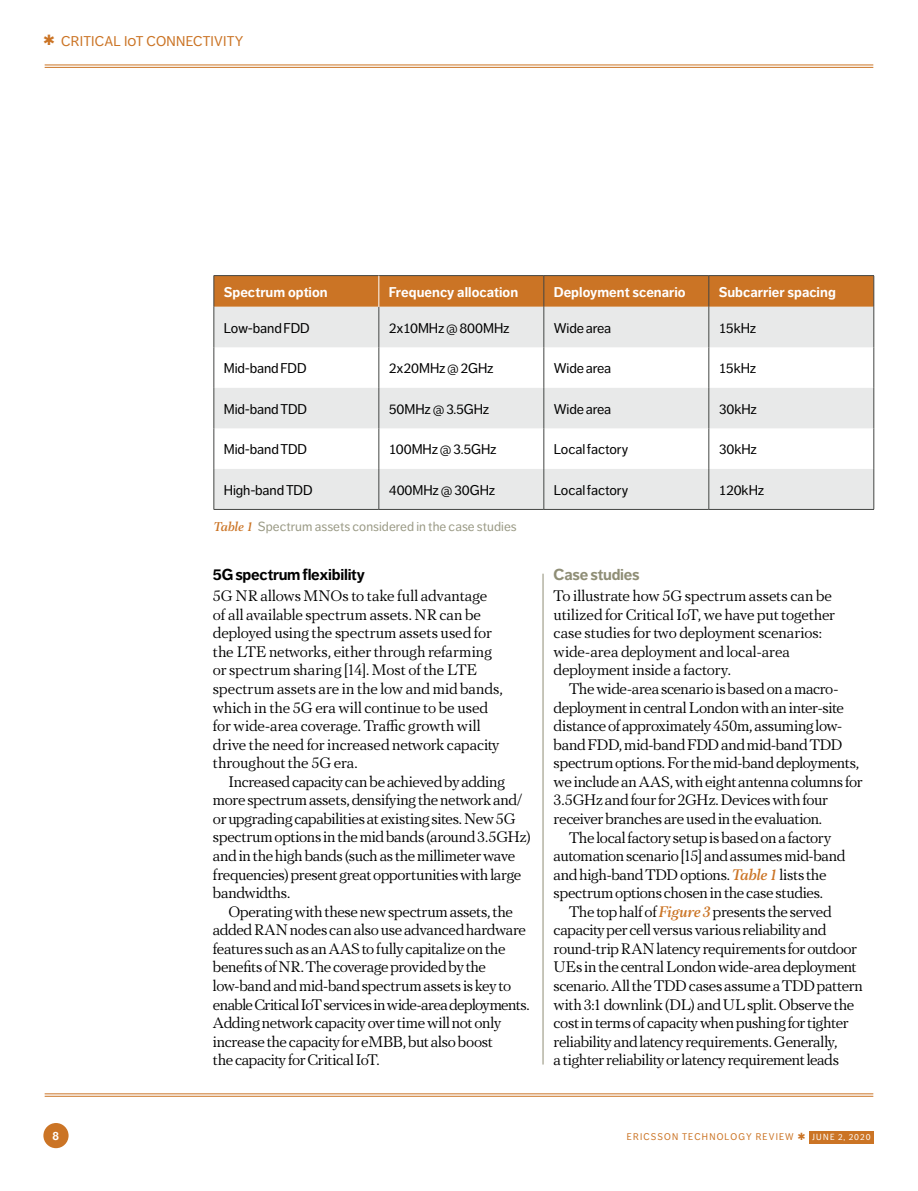
<style>
.page{position:relative;width:918px;height:1191px;background:#fff}
.page>*{position:absolute;margin:0;border:0;box-sizing:border-box;transform-origin:0 0}
.t1{font:15.75px/18.6px "PF Regal Text Pro Regular A";letter-spacing:-.01em;color:#000}
.t2{font:700 15.75px "Dagny OT";letter-spacing:-.015em;color:#000}
.t3{font:700 15.75px "Dagny OT";color:#8f8e76}
.t4{font:14px "Dagny OT";letter-spacing:-.01em;color:#000}
.t5{font:700 14px "Dagny OT";letter-spacing:.005em;color:#fff}
.t6{font:14px "Dagny OT";letter-spacing:.01em;color:#cb7425}
.t7{font:13.12px "Dagny OT";letter-spacing:.005em;color:#9a9a85}
.t8{font:700 11.9px "Dagny OT";color:#fff;scale:.96 1}
.t9{font:9.62px "Dagny OT";letter-spacing:.12em;color:#cb7425;scale:.96 1}
.s1{font-family:"PF Regal Text Pro";font-weight:500;font-style:italic;color:#cb7425}
.s2{font-size:8.75px;color:#fff}
</style>
<div class="page">
<hr style="left:542px;top:573px;width:1px;height:491px;background:#8f8e76">
<svg style="left:214px;top:276px;width:659px;height:71px;background:#dbb694"></svg>
<svg style="left:214px;top:388px;width:659px;height:121px;fill:#e8e9e9"></svg>
<hr style="left:214px;top:275px;width:165px;height:1px;background:#444644">
<hr style="left:213px;top:276px;width:1px;height:31px;background:#444644">
<hr style="left:379px;top:275px;width:165px;height:1px;background:#444644">
<hr style="left:544px;top:275px;width:165px;height:1px;background:#444644">
<hr style="left:543px;top:276px;width:1px;height:31px;background:#444644">
<hr style="left:709px;top:275px;width:165px;height:1px;background:#444644">
<hr style="left:708px;top:276px;width:1px;height:31px;background:#444644">
<hr style="left:873px;top:276px;width:1px;height:31px;background:#444644">
<hr style="left:213px;top:307px;width:1px;height:40px;background:#444644">
<hr style="left:543px;top:307px;width:1px;height:40px;background:#444644">
<hr style="left:708px;top:307px;width:1px;height:40px;background:#444644">
<hr style="left:873px;top:307px;width:1px;height:40px;background:#444644">
<hr style="left:213px;top:347px;width:1px;height:41px;background:#444644">
<hr style="left:543px;top:347px;width:1px;height:41px;background:#444644">
<hr style="left:708px;top:347px;width:1px;height:41px;background:#444644">
<hr style="left:873px;top:347px;width:1px;height:41px;background:#444644">
<hr style="left:378px;top:307px;width:1px;height:40px;background:#444644">
<hr style="left:378px;top:347px;width:1px;height:41px;background:#444644">
<hr style="left:213px;top:388px;width:1px;height:40px;background:#444644">
<hr style="left:213px;top:428px;width:1px;height:41px;background:#444644">
<hr style="left:213px;top:469px;width:1px;height:40px;background:#444644">
<hr style="left:378px;top:388px;width:1px;height:40px;background:#444644">
<hr style="left:378px;top:428px;width:1px;height:41px;background:#444644">
<hr style="left:378px;top:469px;width:1px;height:40px;background:#444644">
<hr style="left:543px;top:388px;width:1px;height:40px;background:#444644">
<hr style="left:708px;top:388px;width:1px;height:40px;background:#444644">
<hr style="left:873px;top:388px;width:1px;height:40px;background:#444644">
<hr style="left:543px;top:428px;width:1px;height:41px;background:#444644">
<hr style="left:708px;top:428px;width:1px;height:41px;background:#444644">
<hr style="left:873px;top:428px;width:1px;height:41px;background:#444644">
<hr style="left:543px;top:469px;width:1px;height:40px;background:#444644">
<hr style="left:708px;top:469px;width:1px;height:40px;background:#444644">
<hr style="left:873px;top:469px;width:1px;height:40px;background:#444644">
<hr style="left:214px;top:509px;width:165px;height:1px;background:#444644">
<hr style="left:379px;top:509px;width:165px;height:1px;background:#444644">
<hr style="left:544px;top:509px;width:165px;height:1px;background:#444644">
<hr style="left:709px;top:509px;width:165px;height:1px;background:#444644">
<hr style="left:378px;top:276px;width:1px;height:31px;background:#fff">
<div style="left:43px;top:1123px;width:26px;height:25px;background:#cb7425;border-radius:50%"></div>
<hr style="left:45px;top:64px;width:828px;height:1px;background:#cb7425">
<hr style="left:45px;top:67px;width:828px;height:1px;background:#cb7425">
<hr style="left:45px;top:1093px;width:828px;height:1px;background:#cb7425">
<hr style="left:45px;top:1095px;width:828px;height:1px;background:#cb7425">
<div style="left:809px;top:1130px;width:64px;height:13px;background:#cb7425"></div>
<p class="t6" style="left:43px;top:33px;width:202px">✱ CRITICAL IOT CONNECTIVITY</p>
<p class="t5" style="left:224px;top:284px;width:105px">Spectrum option</p>
<p class="t5" style="left:389px;top:284px;width:131px">Frequency allocation</p>
<p class="t5" style="left:554px;top:284px;width:133px">Deployment scenario</p>
<p class="t5" style="left:719px;top:284px;width:119px">Subcarrier spacing</p>
<p class="t4" style="left:224px;top:320px;width:87px">Low-band FDD</p>
<p class="t4" style="left:389px;top:320px;width:122px">2x10MHz @ 800MHz</p>
<p class="t4" style="left:554px;top:320px;width:59px">Wide area</p>
<p class="t4" style="left:719px;top:320px;width:39px">15kHz</p>
<p class="t4" style="left:224px;top:360px;width:84px">Mid-band FDD</p>
<p class="t4" style="left:389px;top:360px;width:106px">2x20MHz @ 2GHz</p>
<p class="t4" style="left:554px;top:360px;width:59px">Wide area</p>
<p class="t4" style="left:719px;top:360px;width:39px">15kHz</p>
<p class="t4" style="left:224px;top:401px;width:85px">Mid-band TDD</p>
<p class="t4" style="left:389px;top:401px;width:102px">50MHz @ 3.5GHz</p>
<p class="t4" style="left:554px;top:401px;width:59px">Wide area</p>
<p class="t4" style="left:719px;top:401px;width:40px">30kHz</p>
<p class="t4" style="left:224px;top:441px;width:85px">Mid-band TDD</p>
<p class="t4" style="left:389px;top:441px;width:109px">100MHz @ 3.5GHz</p>
<p class="t4" style="left:554px;top:441px;width:76px">Local factory</p>
<p class="t4" style="left:719px;top:441px;width:40px">30kHz</p>
<p class="t4" style="left:224px;top:482px;width:90px">High-band TDD</p>
<p class="t4" style="left:389px;top:482px;width:108px">400MHz @ 30GHz</p>
<p class="t4" style="left:554px;top:482px;width:76px">Local factory</p>
<p class="t4" style="left:719px;top:482px;width:47px">120kHz</p>
<p class="t7" style="left:214px;top:519px;width:305px"><span class="s1">Table 1</span> Spectrum assets considered in the case studies</p>
<p class="t2" style="left:213px;top:565px;width:154px">5G spectrum flexibility</p>
<p class="t1" style="left:213px;top:587px;width:291px">5G NR allows MNOs to take full advantage of all available spectrum assets. NR can be deployed using the spectrum assets used for the LTE networks, either through refarming or spectrum sharing [14]. Most of the LTE spectrum assets are in the low and mid bands, which in the 5G era will continue to be used for wide-area coverage. Traffic growth will drive the need for increased network capacity throughout the 5G era.</p>
<p class="t1" style="left:213px;top:772px;width:319px;text-indent:15px">Increased capacity can be achieved by adding more spectrum assets, densifying the network and/ or upgrading capabilities at existing sites. New 5G spectrum options in the mid bands (around 3.5GHz) and in the high bands (such as the millimeter wave frequencies) present great opportunities with large bandwidths.</p>
<p class="t1" style="left:213px;top:902px;width:318px;text-indent:15px">Operating with these new spectrum assets, the added RAN nodes can also use advanced hardware features such as an AAS to fully capitalize on the benefits of NR. The coverage provided by the low-band and mid-band spectrum assets is key to enable Critical IoT services in wide-area deployments.<br>Adding network capacity over time will not only increase the capacity for eMBB, but also boost<br>the capacity for Critical IoT.</p>
<p class="t3" style="left:553px;top:565px;width:88px">Case studies</p>
<p class="t1" style="left:553px;top:587px;width:283px">To illustrate how 5G spectrum assets can be utilized for Critical IoT, we have put together case studies for two deployment scenarios: wide-area deployment and local-area deployment inside a factory.</p>
<p class="t1" style="left:569px;top:679px;width:271px">The wide-area scenario is based on a macro-</p>
<p class="t1" style="left:553px;top:698px;width:292px">deployment in central London with an inter-site</p>
<p class="t1" style="left:553px;top:717px;width:290px">distance of approximately 450m, assuming low-</p>
<p class="t1" style="left:553px;top:735px;width:290px">band FDD, mid-band FDD and mid-band TDD</p>
<p class="t1" style="left:553px;top:754px;width:307px">spectrum options. For the mid-band deployments,</p>
<p class="t1" style="left:553px;top:772px;width:310px">we include an AAS, with eight antenna columns for</p>
<p class="t1" style="left:553px;top:791px;width:276px">3.5GHz and four for 2GHz. Devices with four</p>
<p class="t1" style="left:553px;top:809px;width:270px">receiver branches are used in the evaluation.</p>
<p class="t1" style="left:569px;top:828px;width:264px">The local factory setup is based on a factory</p>
<p class="t1" style="left:553px;top:846px;width:293px">automation scenario [15] and assumes mid-band</p>
<p class="t1" style="left:553px;top:865px;width:274px">and high-band TDD options. <span class="s1">Table 1</span> lists the</p>
<p class="t1" style="left:553px;top:883px;width:271px">spectrum options chosen in the case studies.</p>
<p class="t1" style="left:569px;top:902px;width:264px">The top half of <span class="s1">Figure 3</span> presents the served</p>
<p class="t1" style="left:553px;top:921px;width:274px">capacity per cell versus various reliability and</p>
<p class="t1" style="left:553px;top:939px;width:305px">round-trip RAN latency requirements for outdoor</p>
<p class="t1" style="left:553px;top:958px;width:304px">UEs in the central London wide-area deployment</p>
<p class="t1" style="left:553px;top:976px;width:311px">scenario. All the TDD cases assume a TDD pattern</p>
<p class="t1" style="left:553px;top:995px;width:302px">with 3:1 downlink (DL) and UL split. Observe the</p>
<p class="t1" style="left:553px;top:1013px;width:296px">cost in terms of capacity when pushing for tighter</p>
<p class="t1" style="left:553px;top:1032px;width:285px">reliability and latency requirements. Generally,</p>
<p class="t1" style="left:553px;top:1050px;width:287px">a tighter reliability or latency requirement leads</p>
<p class="t8" style="left:52px;top:1129px;width:8px">8</p>
<p class="t9" style="left:627px;top:1131px;width:255px">ERICSSON TECHNOLOGY REVIEW ✱ <span class="s2">JUNE 2, 2020</span></p>
</div>
